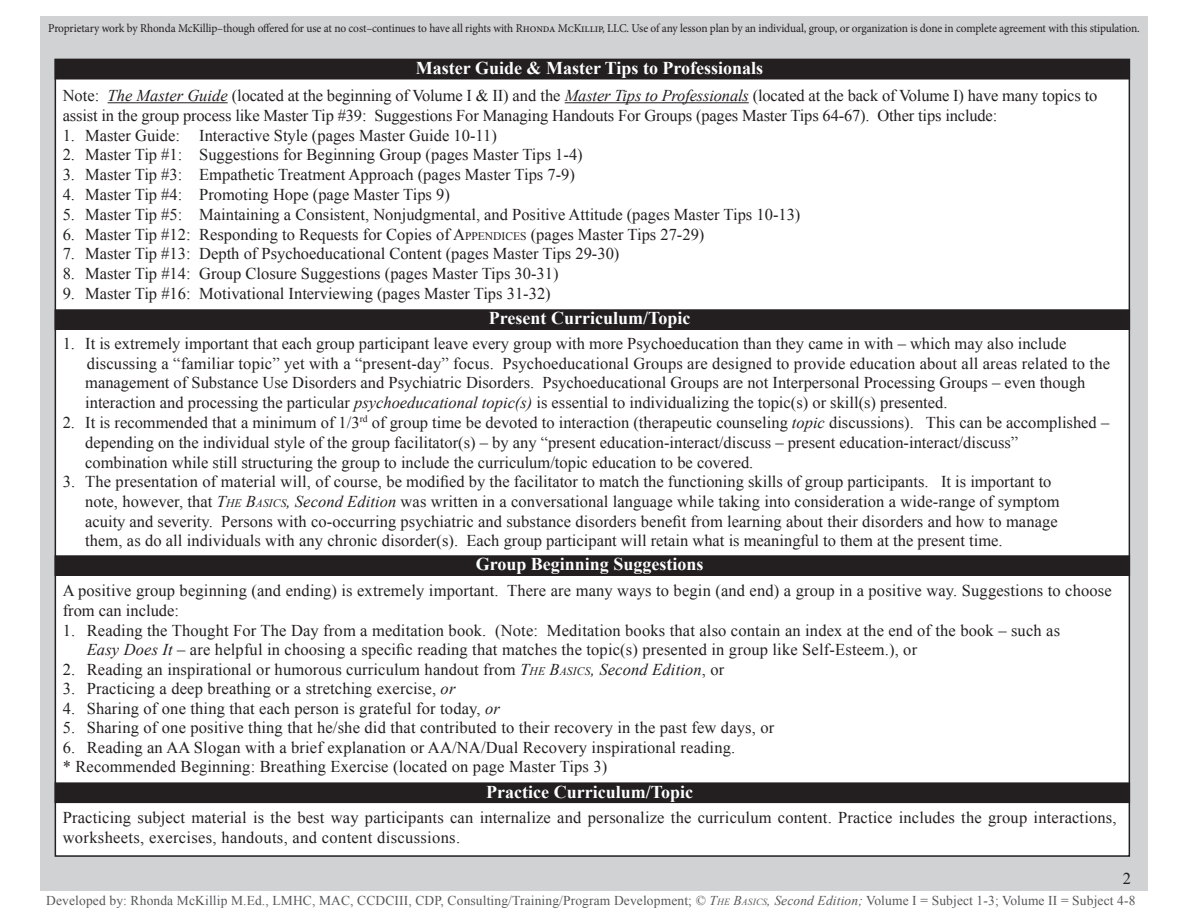
<style>
.page{position:relative;width:1188px;height:918px;background:#fff}
.page>*{position:absolute;margin:0;border:0;box-sizing:border-box;transform-origin:0 0}
.t1{font:700 18px "Times New Roman";color:#fff}
.t2{font:16.5px/19.8px "Times New Roman";color:#231f20}
.t3{font:16.5px "Times New Roman";color:#57585a}
.t4{font:13.5px "Times New Roman";letter-spacing:.01em;color:#57585a}
.t5{font:12px "Minion Pro";letter-spacing:-.01em;color:#231f20;scale:.95 1}
.s1{font-style:italic}
.s2{font-style:inherit}
.s3{font-size:11.55px}
.s4{font-style:italic;font-size:11.55px}
.s5{font-style:italic;font-size:9.45px}
</style>
<div class="page">
<div style="left:40px;top:39px;width:1108px;height:852px;background:#d1d2d4"></div>
<div style="left:55px;top:60px;width:1074px;height:796px;background:#fff"></div>
<div style="left:55px;top:783px;width:1074px;height:19px;background:#231f20"></div>
<div style="left:55px;top:782px;width:1075px;height:21px;border:2px solid #231f20"></div>
<div style="left:55px;top:556px;width:1074px;height:19px;background:#231f20"></div>
<div style="left:55px;top:555px;width:1075px;height:21px;border:2px solid #231f20"></div>
<div style="left:55px;top:310px;width:1074px;height:19px;background:#231f20"></div>
<div style="left:55px;top:309px;width:1075px;height:21px;border:2px solid #231f20"></div>
<div style="left:55px;top:60px;width:1074px;height:19px;background:#231f20"></div>
<div style="left:55px;top:59px;width:1075px;height:21px;border:2px solid #231f20"></div>
<hr style="left:108px;top:102px;width:120px;height:1px;background:#231f20">
<hr style="left:565px;top:102px;width:184px;height:1px;background:#231f20">
<div style="left:40px;top:16px;width:1108px;height:23px;background:#d1d2d4"></div>
<p class="t3" style="left:41px;top:12px;width:154px">PHASE II; GROUP 13</p>
<p class="t3" style="left:631px;top:12px;width:517px">Psychoeducational Dual Diagnosis Capable (DDC) Program Facilitator Guide</p>
<p class="t5" style="left:48px;top:20px;width:1151px">Proprietary work by Rhonda McKillip–though offered for use at no cost–continues to have all rights with Rhonda McKillip, LLC. Use of any lesson plan by an individual, group, or organization is done in complete agreement with this stipulation.</p>
<p class="t1" style="left:416px;top:55px;width:349px">Master Guide &amp; Master Tips to Professionals</p>
<p class="t2" style="left:63px;top:85px;width:1036px">Note: <span class="s1">The Master Guide</span> (located at the beginning of Volume I &amp; II) and the <span class="s1">Master Tips to Professionals</span> (located at the back of Volume I) have many topics to assist in the group process like Master Tip #39: Suggestions For Managing Handouts For Groups (pages Master Tips 64-67). Other tips include:</p>
<p class="t2" style="left:63px;top:125px;width:436px">1. Master Guide: Interactive Style (pages Master Guide 10-11)</p>
<p class="t2" style="left:63px;top:145px;width:522px">2. Master Tip #1: Suggestions for Beginning Group (pages Master Tips 1-4)</p>
<p class="t2" style="left:63px;top:165px;width:514px">3. Master Tip #3: Empathetic Treatment Approach (pages Master Tips 7-9)</p>
<p class="t2" style="left:63px;top:184px;width:389px">4. Master Tip #4: Promoting Hope (page Master Tips 9)</p>
<p class="t2" style="left:63px;top:204px;width:739px">5. Master Tip #5: Maintaining a Consistent, Nonjudgmental, and Positive Attitude (pages Master Tips 10-13)</p>
<p class="t2" style="left:63px;top:224px;width:643px">6. Master Tip #12: Responding to Requests for Copies of <span class="s2">A</span><span class="s3">PPENDICES</span> (pages Master Tips 27-29)</p>
<p class="t2" style="left:63px;top:244px;width:558px">7. Master Tip #13: Depth of Psychoeducational Content (pages Master Tips 29-30)</p>
<p class="t2" style="left:63px;top:264px;width:497px">8. Master Tip #14: Group Closure Suggestions (pages Master Tips 30-31)</p>
<p class="t2" style="left:63px;top:283px;width:490px">9. Master Tip #16: Motivational Interviewing (pages Master Tips 31-32)</p>
<p class="t1" style="left:489px;top:306px;width:203px">Present Curriculum/Topic</p>
<p class="t2" style="left:85px;top:333px;width:1026px;text-indent:-23px">1. It is extremely important that each group participant leave every group with more Psychoeducation than they came in with – which may also include discussing a “familiar topic” yet with a “present-day” focus. Psychoeducational Groups are designed to provide education about all areas related to the management of Substance Use Disorders and Psychiatric Disorders. Psychoeducational Groups are not Interpersonal Processing Groups – even though interaction and processing the particular <span class="s1">psychoeducational topic(s)</span> is essential to individualizing the topic(s) or skill(s) presented.</p>
<p class="t2" style="left:85px;top:412px;width:1026px;text-indent:-23px">2. It is recommended that a minimum of 1/3<sup>rd</sup> of group time be devoted to interaction (therapeutic counseling <span class="s1">topic</span> discussions). This can be accomplished – depending on the individual style of the group facilitator(s) – by any “present education-interact/discuss – present education-interact/discuss”<br>combination while still structuring the group to include the curriculum/topic education to be covered.</p>
<p class="t2" style="left:85px;top:472px;width:976px;text-indent:-22px">3. The presentation of material will, of course, be modified by the facilitator to match the functioning skills of group participants. It is important to note, however, that <span class="s1">T</span><span class="s4">HE</span> <span class="s1">B</span><span class="s4">ASICS</span><span class="s1">, Second Edition</span> was written in a conversational language while taking into consideration a wide-range of symptom acuity and severity. Persons with co-occurring psychiatric and substance disorders benefit from learning about their disorders and how to manage them, as do all individuals with any chronic disorder(s). Each group participant will retain what is meaningful to them at the present time.</p>
<p class="t1" style="left:476px;top:552px;width:229px">Group Beginning Suggestions</p>
<p class="t2" style="left:63px;top:581px;width:1051px">A positive group beginning (and ending) is extremely important. There are many ways to begin (and end) a group in a positive way. Suggestions to choose from can include:</p>
<p class="t2" style="left:87px;top:620px;width:975px;text-indent:-24px">1. Reading the Thought For The Day from a meditation book. (Note: Meditation books that also contain an index at the end of the book – such as<br><span class="s1">Easy Does It</span> – are helpful in choosing a specific reading that matches the topic(s) presented in group like Self-Esteem.), or</p>
<p class="t2" style="left:63px;top:659px;width:663px">2. Reading an inspirational or humorous curriculum handout from <span class="s1">T</span><span class="s4">HE</span> <span class="s1">B</span><span class="s4">ASICS</span><span class="s1">, Second Edition</span>, or</p>
<p class="t2" style="left:63px;top:678px;width:394px">3. Practicing a deep breathing or a stretching exercise, <span class="s1">or</span></p>
<p class="t2" style="left:63px;top:698px;width:439px">4. Sharing of one thing that each person is grateful for today, <span class="s1">or</span></p>
<p class="t2" style="left:63px;top:717px;width:713px">5. Sharing of one positive thing that he/she did that contributed to their recovery in the past few days, or</p>
<p class="t2" style="left:63px;top:737px;width:674px">6. Reading an AA Slogan with a brief explanation or AA/NA/Dual Recovery inspirational reading. * Recommended Beginning: Breathing Exercise (located on page Master Tips 3)</p>
<p class="t1" style="left:486px;top:779px;width:208px">Practice Curriculum/Topic</p>
<p class="t2" style="left:63px;top:808px;width:1056px">Practicing subject material is the best way participants can internalize and personalize the curriculum content. Practice includes the group interactions, worksheets, exercises, handouts, and content discussions.</p>
<p class="t2" style="left:1123px;top:869px;width:10px">2</p>
<p class="t4" style="left:46px;top:892px;width:1091px">Developed by: Rhonda McKillip M.Ed., LMHC, MAC, CCDCIII, CDP, Consulting/Training/Program Development; © <span class="s1">T</span><span class="s5">HE</span> <span class="s1">B</span><span class="s5">ASICS</span><span class="s1">, Second Edition;</span> Volume I = Subject 1-3; Volume II = Subject 4-8</p>
</div>
